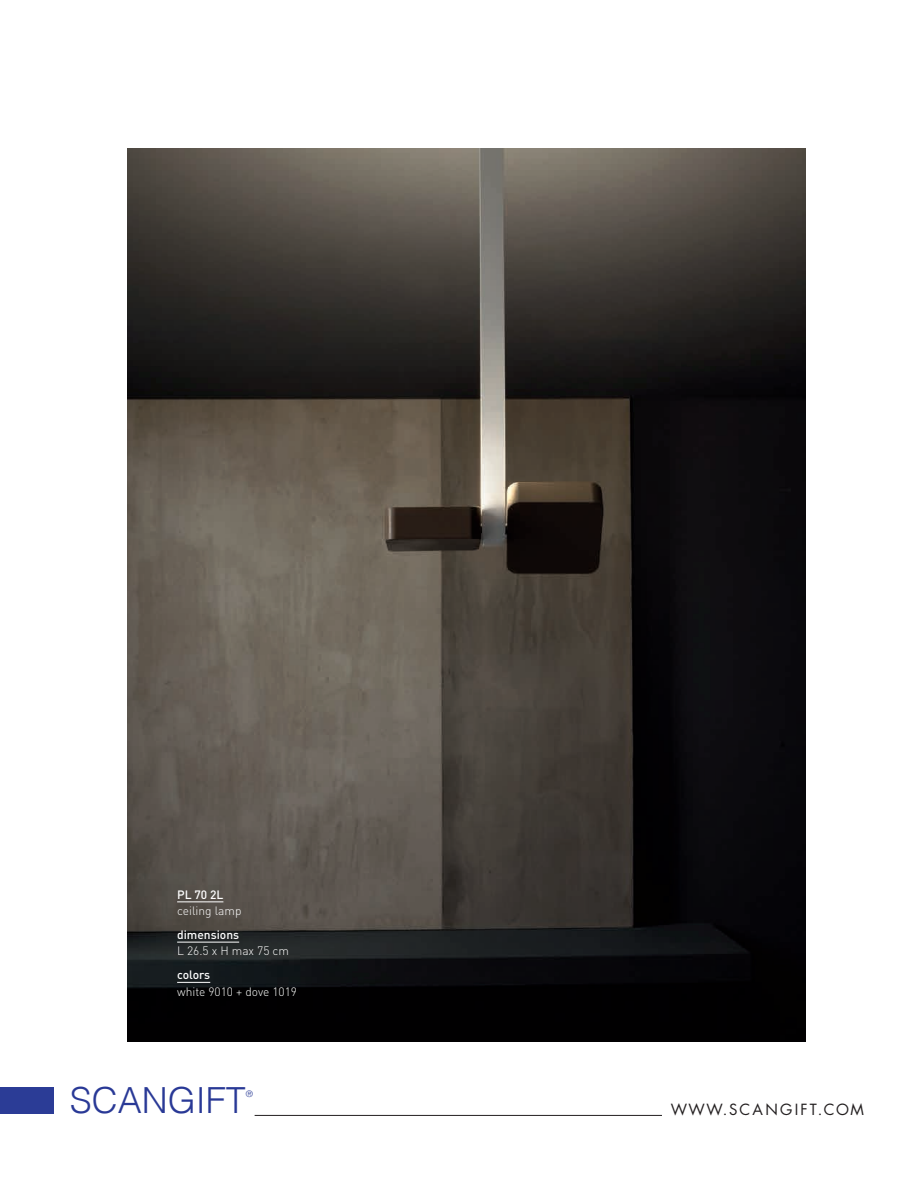
<style>
.page{position:relative;width:918px;height:1188px;background:#fff}
.page>*{position:absolute;margin:0;border:0;box-sizing:border-box;transform-origin:0 0}
.t1{font:300 36px "Helvetica";color:#293996}
.t2{font:15px "Futura Std";letter-spacing:.15em;color:#231f20}
.t3{font:300 12px "DIN";color:#fff}
.t4{font:500 12px "DIN";color:#fff}
.t5{font:300 9px "Helvetica";color:#2b3c96}
</style>
<div class="page">
<img style="left:128px;top:149px;width:677px;height:893px">
<hr style="left:177px;top:901px;width:46px;height:1px;background:#fff">
<hr style="left:177px;top:942px;width:62px;height:1px;background:#fff">
<hr style="left:177px;top:982px;width:33px;height:1px;background:#fff">
<div style="left:0;top:1087px;width:54px;height:27px;background:#2b3c96"></div>
<hr style="left:255px;top:1115px;width:407px;height:1px;background:#231f20">
<p class="t4" style="left:177px;top:887px;width:48px">PL 70 2L</p>
<p class="t3" style="left:177px;top:903px;width:66px">ceiling lamp</p>
<p class="t4" style="left:177px;top:927px;width:64px">dimensions</p>
<p class="t3" style="left:177px;top:944px;width:113px">L 26.5 x H max 75 cm</p>
<p class="t4" style="left:177px;top:967px;width:35px">colors</p>
<p class="t3" style="left:177px;top:984px;width:121px">white 9010 + dove 1019</p>
<h1 class="t1" style="left:70px;top:1071px;width:178px">SCANGIFT</h1>
<p class="t5" style="left:246px;top:1086px;width:9px">®</p>
<p class="t2" style="left:671px;top:1100px;width:195px">WWW.SCANGIFT.COM</p>
</div>
